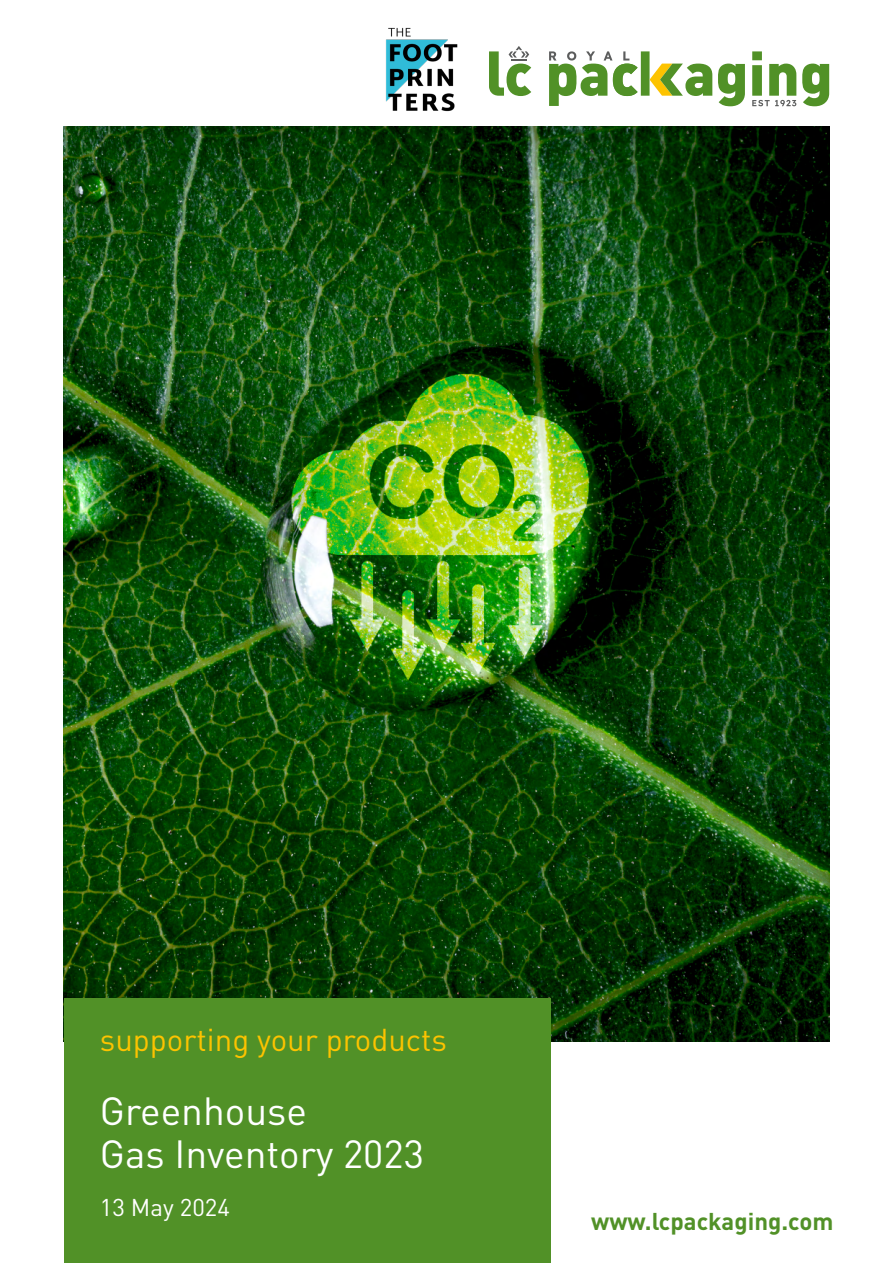
<style>
.page{position:relative;width:893px;height:1263px;background:#fff}
.page>*{position:absolute;margin:0;border:0;box-sizing:border-box;transform-origin:0 0}
.t1{font:38.85px/42.9px "DIN";color:#fff}
.t2{font:31.2px "DIN";color:#fdc300}
.t3{font:700 24px "DIN";color:#519127}
.t4{font:24px "DIN";color:#fff}
</style>
<div class="page">
<img style="left:64px;top:126px;width:765px;height:915px">
<img style="left:386px;top:27px;width:72px;height:85px">
<div style="left:64px;top:998px;width:487px;height:265px;background:#519127"></div>
<svg style="left:718px;top:64px;width:27px;height:42px"></svg>
<svg style="left:802px;top:64px;width:27px;height:42px"></svg>
<svg style="left:752px;top:51px;width:44px;height:55px"></svg>
<svg style="left:489px;top:46px;width:42px;height:50px"></svg>
<svg style="left:549px;top:51px;width:163px;height:55px"></svg>
<p class="t2" style="left:100px;top:1020px;width:349px">supporting your products</p>
<p class="t1" style="left:100px;top:1088px;width:326px">Greenhouse<br>Gas Inventory 2023</p>
<p class="t4" style="left:100px;top:1192px;width:132px">13 May 2024</p>
<p class="t3" style="left:591px;top:1206px;width:244px">www.lcpackaging.com</p>
</div>
